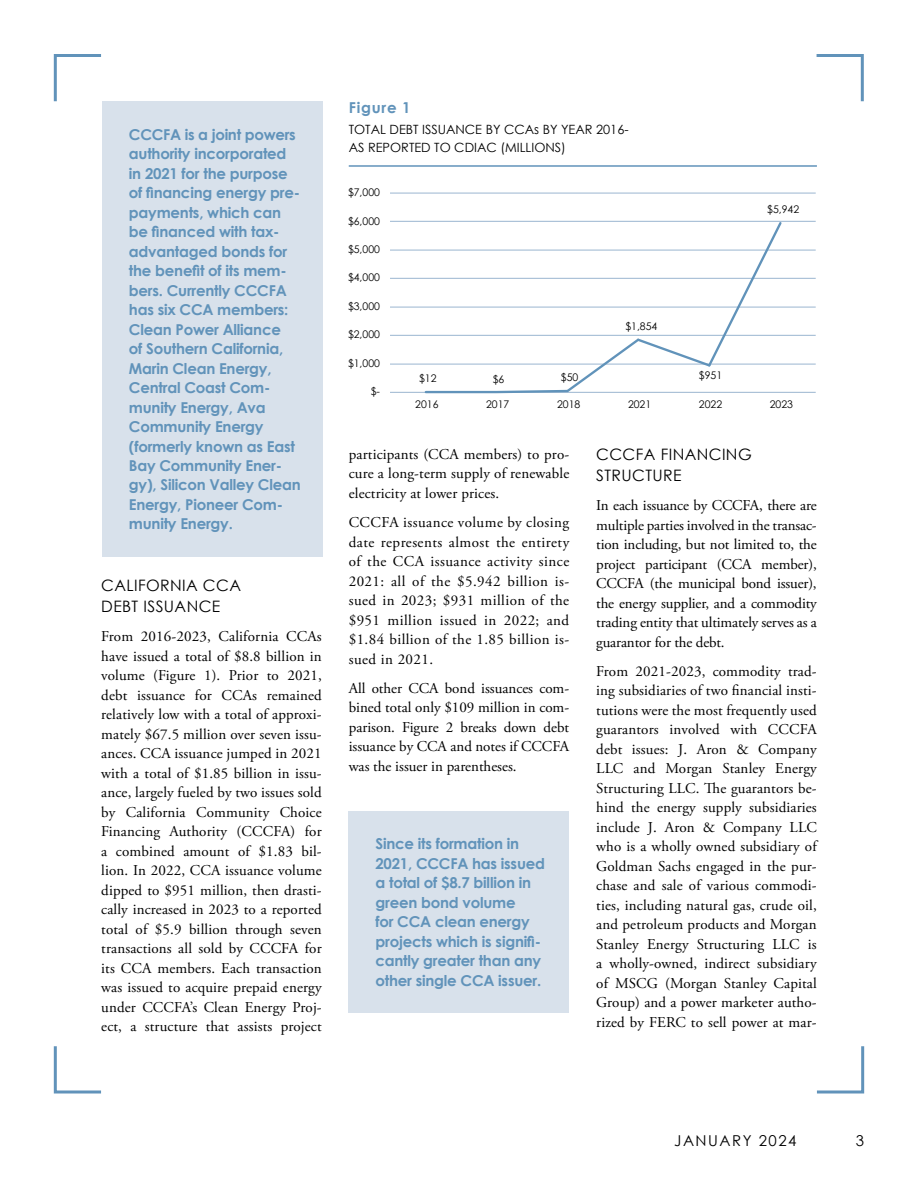
<style>
.page{position:relative;width:918px;height:1188px;background:#fff}
.page>*{position:absolute;margin:0;border:0;box-sizing:border-box;transform-origin:0 0}
.t1{font:15.75px/21px "Century Gothic";letter-spacing:.025em;color:#000}
.t2{font:15px/19.5px "Adobe Garamond Pro";letter-spacing:.01em;color:#000;text-align:justify}
.t3{font:700 15px/19.5px "Century Gothic";letter-spacing:-.015em;color:#6193ba}
.t4{font:15px "Century Gothic";letter-spacing:.1em;color:#000}
.t5{font:12.75px/18px "Century Gothic";color:#000}
.t6{font:10.5px "Century Gothic";color:#000}
</style>
<div class="page">
<svg style="left:53px;top:54px;width:48px;height:48px"></svg>
<svg style="left:817px;top:1046px;width:48px;height:48px"></svg>
<svg style="left:816px;top:54px;width:48px;height:48px"></svg>
<svg style="left:53px;top:1046px;width:48px;height:48px"></svg>
<hr style="left:390px;top:364px;width:426px;height:1px;background:#9ab5d0">
<hr style="left:390px;top:335px;width:426px;height:1px;background:#9ab5d0">
<hr style="left:390px;top:307px;width:426px;height:1px;background:#9ab5d0">
<hr style="left:390px;top:278px;width:426px;height:1px;background:#9ab5d0">
<hr style="left:390px;top:250px;width:426px;height:1px;background:#9ab5d0">
<hr style="left:390px;top:221px;width:426px;height:1px;background:#9ab5d0">
<hr style="left:390px;top:193px;width:426px;height:1px;background:#9ab5d0">
<hr style="left:390px;top:392px;width:426px;height:1px;background:#9ab5d0">
<svg style="left:423px;top:220px;width:361px;height:174px"></svg>
<div style="left:102px;top:101px;width:221px;height:455px;background:#d8e1eb"></div>
<hr style="left:349px;top:165px;width:468px;height:2px;background:#6193ba">
<div style="left:348px;top:811px;width:221px;height:202px;background:#d8e1eb"></div>
<p class="t3" style="left:129px;top:124px;width:173px">CCCFA is a joint powers authority incorporated in 2021 for the purpose of financing energy pre&shy;payments, which can be financed with tax&shy;advantaged bonds for the benefit of its mem&shy;bers. Currently CCCFA has six CCA members:<br>Clean Power Alliance<br>of Southern California,<br>Marin Clean Energy,<br>Central Coast Com&shy;munity Energy, Ava<br>Community Energy (formerly known as East<br>Bay Community Ener&shy;gy), Silicon Valley Clean<br>Energy, Pioneer Com&shy;munity Energy.</p>
<p class="t1" style="left:101px;top:575px;width:141px">CALIFORNIA CCA<br>DEBT ISSUANCE</p>
<p class="t2" style="left:101px;top:628px;width:222px">From 2016-2023, California CCAs have issued a total of $8.8 billion in volume (Figure 1). Prior to 2021, debt issuance for CCAs remained relatively low with a total of approxi&shy;mately $67.5 million over seven issu&shy;ances. CCA issuance jumped in 2021 with a total of $1.85 billion in issu&shy;ance, largely fueled by two issues sold by California Community Choice Financing Authority (CCCFA) for a combined amount of $1.83 bil&shy;lion. In 2022, CCA issuance volume dipped to $951 million, then drasti&shy;cally increased in 2023 to a reported total of $5.9 billion through seven transactions all sold by CCCFA for its CCA members. Each transaction was issued to acquire prepaid energy under CCCFA’s Clean Energy Proj&shy;ect, a structure that assists project</p>
<p class="t3" style="left:349px;top:97px;width:63px">Figure 1</p>
<p class="t5" style="left:349px;top:120px;width:281px">TOTAL DEBT ISSUANCE BY CCAs BY YEAR 2016-<br>AS REPORTED TO CDIAC (MILLIONS)</p>
<p class="t6" style="left:348px;top:185px;width:33px">$7,000</p>
<p class="t6" style="left:348px;top:214px;width:33px">$6,000</p>
<p class="t6" style="left:348px;top:242px;width:33px">$5,000</p>
<p class="t6" style="left:348px;top:270px;width:33px">$4,000</p>
<p class="t6" style="left:348px;top:299px;width:33px">$3,000</p>
<p class="t6" style="left:348px;top:327px;width:33px">$2,000</p>
<p class="t6" style="left:348px;top:356px;width:33px">$1,000</p>
<p class="t6" style="left:371px;top:384px;width:11px">$-</p>
<p class="t6" style="left:419px;top:371px;width:19px">$12</p>
<p class="t6" style="left:493px;top:372px;width:13px">$6</p>
<p class="t6" style="left:561px;top:370px;width:19px">$50</p>
<p class="t6" style="left:625px;top:319px;width:33px">$1,854</p>
<p class="t6" style="left:699px;top:368px;width:25px">$951</p>
<p class="t6" style="left:767px;top:202px;width:33px">$5,942</p>
<p class="t6" style="left:415px;top:397px;width:25px">2016</p>
<p class="t6" style="left:486px;top:397px;width:25px">2017</p>
<p class="t6" style="left:557px;top:397px;width:25px">2018</p>
<p class="t6" style="left:628px;top:397px;width:25px">2021</p>
<p class="t6" style="left:699px;top:397px;width:25px">2022</p>
<p class="t6" style="left:770px;top:397px;width:25px">2023</p>
<p class="t2" style="left:349px;top:445px;width:222px">participants (CCA members) to pro&shy;cure a long-term supply of renewable electricity at lower prices.</p>
<p class="t2" style="left:349px;top:513px;width:222px">CCCFA issuance volume by closing date represents almost the entirety of the CCA issuance activity since 2021: all of the $5.942 billion is&shy;sued in 2023; $931 million of the $951 million issued in 2022; and $1.84 billion of the 1.85 billion is&shy;sued in 2021.</p>
<p class="t2" style="left:349px;top:679px;width:222px">All other CCA bond issuances com&shy;bined total only $109 million in com&shy;parison. Figure 2 breaks down debt issuance by CCA and notes if CCCFA was the issuer in parentheses.</p>
<p class="t3" style="left:375px;top:834px;width:171px">Since its formation in<br>2021, CCCFA has issued a total of $8.7 billion in green bond volume<br>for CCA clean energy projects which is signifi&shy;cantly greater than any other single CCA issuer.</p>
<p class="t1" style="left:596px;top:443px;width:157px">CCCFA FINANCING<br>STRUCTURE</p>
<p class="t2" style="left:596px;top:496px;width:222px">In each issuance by CCCFA, there are multiple parties involved in the transac&shy;tion including, but not limited to, the project participant (CCA member), CCCFA (the municipal bond issuer), the energy supplier, and a commodity trading entity that ultimately serves as a guarantor for the debt.</p>
<p class="t2" style="left:596px;top:662px;width:222px">From 2021-2023, commodity trad&shy;ing subsidiaries of two financial insti&shy;tutions were the most frequently used guarantors involved with CCCFA debt issues: J. Aron &amp; Company LLC and Morgan Stanley Energy Structuring LLC. The guarantors be&shy;hind the energy supply subsidiaries include J. Aron &amp; Company LLC who is a wholly owned subsidiary of Goldman Sachs engaged in the pur&shy;chase and sale of various commodi&shy;ties, including natural gas, crude oil, and petroleum products and Morgan Stanley Energy Structuring LLC is a wholly-owned, indirect subsidiary of MSCG (Morgan Stanley Capital Group) and a power marketer autho&shy;rized by FERC to sell power at mar-</p>
<p class="t4" style="left:674px;top:1130px;width:124px">JANUARY 2024</p>
<p class="t4" style="left:856px;top:1130px;width:10px">3</p>
</div>
